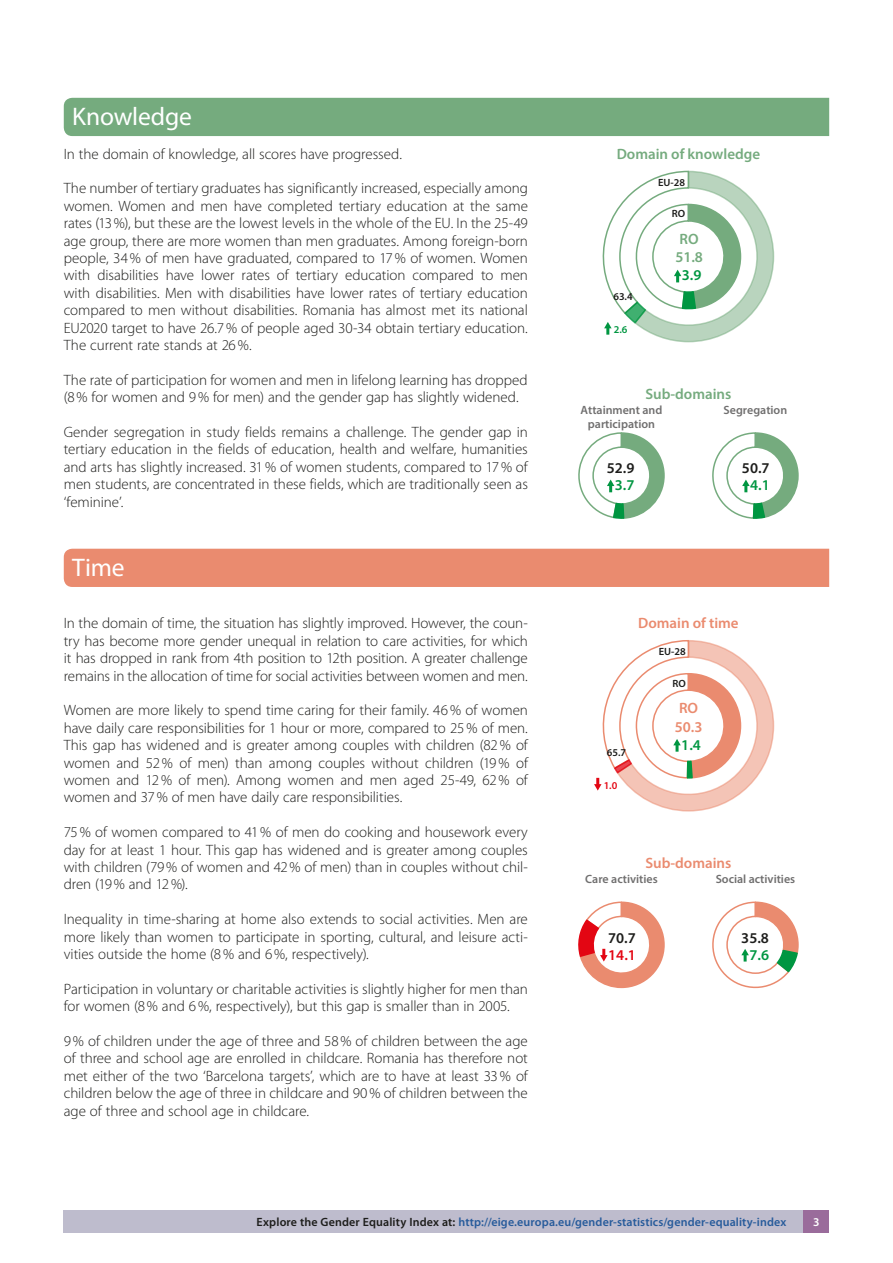
<style>
.page{position:relative;width:893px;height:1263px;background:#fff}
.page>*{position:absolute;margin:0;border:0;box-sizing:border-box;transform-origin:0 0}
.title_2_nn_K{font:25.5px "Myriad Pro";letter-spacing:-.005em;color:#fff}
.title_2_nn_T{font:25.5px "Myriad Pro";color:#fff}
.body{font:300 15px/17.4px "Myriad Pro";letter-spacing:-.005em;color:#1d1d1b;text-align:justify}
.t1{font:600 15px/18.3px "Myriad Pro";color:#75ab7e;text-align:center}
.t2{font:600 15px/18.3px "Myriad Pro";color:#ea8b6f;text-align:center}
.t3{font:600 15px "Myriad Pro";color:#1d1d1b}
.t4{font:600 15px "Myriad Pro";color:#009641}
.t5{font:600 15px "Myriad Pro";color:#e30613}
.t6{font:600 12px "Myriad Pro";letter-spacing:.01em;color:#275b9b}
.t7{font:600 12px/13.5px "Myriad Pro";color:#706f6f;text-align:center}
.t8{font:600 12px "Myriad Pro";color:#fff}
.t9{font:600 10.5px "Myriad Pro";color:#1d1d1b}
.t10{font:600 10.5px "Myriad Pro";color:#e30613}
.t11{font:600 10.5px "Myriad Pro";color:#009641}
.s1{color:#009641}
.s2{color:#1d1d1b}
</style>
<div class="page">
<div style="left:63px;top:1210px;width:764px;height:22px;background:#bebccd"></div>
<div style="left:804px;top:1210px;width:25px;height:22px;background:#9a6c9b"></div>
<div style="left:64px;top:98px;width:765px;height:38px;background:#75ab7e"></div>
<div style="left:64px;top:549px;width:765px;height:38px;background:#ea8b6f"></div>
<svg style="left:712px;top:901px;width:87px;height:87px"></svg>
<svg style="left:594px;top:640px;width:180px;height:172px"></svg>
<svg style="left:578px;top:901px;width:87px;height:87px"></svg>
<svg style="left:602px;top:170px;width:172px;height:172px"></svg>
<svg style="left:578px;top:432px;width:87px;height:87px"></svg>
<svg style="left:712px;top:432px;width:87px;height:87px"></svg>
<p class="title_2_nn_K" style="left:72px;top:101px;width:121px">Knowledge</p>
<p class="body" style="left:64px;top:145px;width:340px">In the domain of knowledge, all scores have progressed.</p>
<p class="body" style="left:64px;top:180px;width:466px">The number of tertiary graduates has significantly increased, especially among women. Women and men have completed tertiary education at the same rates (13%), but these are the lowest levels in the whole of the EU. In the 25-49 age group, there are more women than men graduates. Among foreign-born people, 34% of men have graduated, compared to 17% of women. Women with disabilities have lower rates of tertiary education compared to men with disabilities. Men with disabilities have lower rates of tertiary education compared to men without disabilities. Romania has almost met its national EU2020 target to have 26.7% of people aged 30-34 obtain tertiary education.<br>The current rate stands at 26%.</p>
<p class="body" style="left:64px;top:371px;width:465px">The rate of participation for women and men in lifelong learning has dropped (8% for women and 9% for men) and the gender gap has slightly widened.</p>
<p class="body" style="left:64px;top:423px;width:466px">Gender segregation in study fields remains a challenge. The gender gap in tertiary education in the fields of education, health and welfare, humanities and arts has slightly increased. 31% of women students, compared to 17% of men students, are concentrated in these fields, which are traditionally seen as ‘feminine’.</p>
<p class="title_2_nn_T" style="left:72px;top:552px;width:54px">Time</p>
<p class="body" style="left:64px;top:615px;width:466px">In the domain of time, the situation has slightly improved. However, the coun&shy;try has become more gender unequal in relation to care activities, for which it has dropped in rank from 4th position to 12th position. A greater challenge remains in the allocation of time for social activities between women and men.</p>
<p class="body" style="left:64px;top:702px;width:466px">Women are more likely to spend time caring for their family. 46% of women have daily care responsibilities for 1 hour or more, compared to 25% of men.<br>This gap has widened and is greater among couples with children (82% of women and 52% of men) than among couples without children (19% of women and 12% of men). Among women and men aged 25-49, 62% of women and 37% of men have daily care responsibilities.</p>
<p class="body" style="left:64px;top:824px;width:466px">75% of women compared to 41% of men do cooking and housework every day for at least 1 hour. This gap has widened and is greater among couples with children (79% of women and 42% of men) than in couples without chil&shy;dren (19% and 12%).</p>
<p class="body" style="left:64px;top:911px;width:466px">Inequality in time-sharing at home also extends to social activities. Men are more likely than women to participate in sporting, cultural, and leisure acti&shy;vities outside the home (8% and 6%, respectively).</p>
<p class="body" style="left:64px;top:980px;width:466px">Participation in voluntary or charitable activities is slightly higher for men than for women (8% and 6%, respectively), but this gap is smaller than in 2005.</p>
<p class="body" style="left:64px;top:1032px;width:466px">9% of children under the age of three and 58% of children between the age of three and school age are enrolled in childcare. Romania has therefore not met either of the two ‘Barcelona targets’, which are to have at least 33% of children below the age of three in childcare and 90% of children between the age of three and school age in childcare.</p>
<p class="t1" style="left:617px;top:144px;width:145px">Domain of knowledge</p>
<p class="t9" style="left:658px;top:176px;width:28px">EU-28</p>
<p class="t9" style="left:672px;top:207px;width:15px">RO</p>
<p class="t9" style="left:613px;top:290px;width:21px">63.4</p>
<p class="t11" style="left:614px;top:322px;width:15px">2.6</p>
<p class="t1" style="left:675px;top:229px;width:29px">RO<br>51.8<br><span class="s1">3.9</span></p>
<p class="t1" style="left:645px;top:385px;width:88px">Sub-domains</p>
<p class="t7" style="left:580px;top:403px;width:83px">Attainment and participation</p>
<p class="t7" style="left:724px;top:403px;width:65px">Segregation</p>
<p class="t3" style="left:607px;top:459px;width:29px">52.9</p>
<p class="t3" style="left:742px;top:459px;width:29px">50.7</p>
<p class="t4" style="left:615px;top:476px;width:21px">3.7</p>
<p class="t4" style="left:750px;top:476px;width:21px">4.1</p>
<p class="t2" style="left:638px;top:614px;width:102px">Domain of time</p>
<p class="t9" style="left:659px;top:645px;width:28px">EU-28</p>
<p class="t9" style="left:607px;top:746px;width:21px">65.7</p>
<p class="t10" style="left:604px;top:778px;width:15px">1.0</p>
<p class="t9" style="left:672px;top:676px;width:15px">RO</p>
<p class="t2" style="left:675px;top:698px;width:29px">RO<br>50.3<br><span class="s1">1.4</span></p>
<p class="t2" style="left:645px;top:854px;width:88px">Sub-domains</p>
<p class="t7" style="left:585px;top:872px;width:74px">Care activities</p>
<p class="t7" style="left:716px;top:872px;width:81px">Social activities</p>
<p class="t3" style="left:608px;top:928px;width:29px">70.7</p>
<p class="t3" style="left:741px;top:928px;width:29px">35.8</p>
<p class="t5" style="left:608px;top:945px;width:29px">14.1</p>
<p class="t4" style="left:749px;top:945px;width:21px">7.6</p>
<p class="t6" style="left:257px;top:1215px;width:531px"><span class="s2">Explore the Gender Equality Index at:</span> http://eige.europa.eu/gender-statistics/gender-equality-index</p>
<p class="t8" style="left:813px;top:1215px;width:8px">3</p>
</div>
